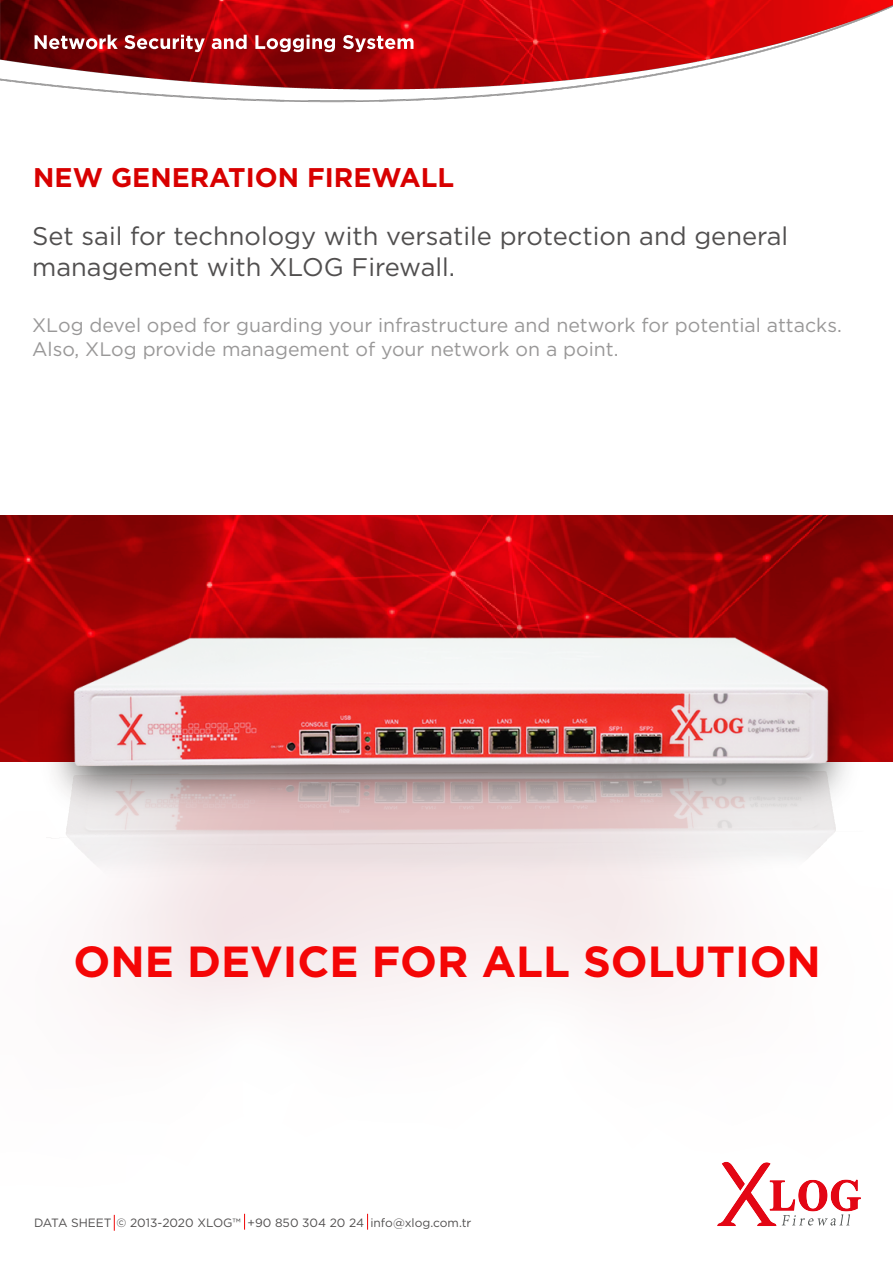
<style>
.page{position:relative;width:893px;height:1263px;background:#fff}
.page>*{position:absolute;margin:0;border:0;box-sizing:border-box;transform-origin:0 0}
.t1{font:700 43.5px "Gotham";color:#f40606}
.t2{font:700 27px "Gotham";color:#d80000}
.t3{font:25.5px/30.6px "Gotham";color:#514f4f}
.t4{font:19.5px/23.4px "Gotham";color:#999898}
.t5{font:12px "Gotham";color:#514f4f}
</style>
<div class="page">
<img style="left:0;top:516px;width:893px;height:246px">
<svg style="left:110px;top:888px;width:751px;height:343px"></svg>
<img style="left:0;top:0;width:893px;height:103px">
<img style="left:717px;top:1161px;width:143px;height:66px">
<img style="left:782px;top:1214px;width:68px;height:11px">
<svg style="left:244px;top:1214px;width:1px;height:16px"></svg>
<svg style="left:114px;top:1215px;width:1px;height:16px"></svg>
<svg style="left:367px;top:1214px;width:1px;height:16px"></svg>
<svg style="left:35px;top:35px;width:83px;height:14px"></svg>
<svg style="left:124px;top:35px;width:81px;height:17px"></svg>
<svg style="left:212px;top:35px;width:35px;height:14px"></svg>
<svg style="left:255px;top:35px;width:80px;height:17px"></svg>
<svg style="left:343px;top:35px;width:70px;height:17px"></svg>
<img style="left:27px;top:596px;width:849px;height:18px">
<img style="left:51px;top:792px;width:785px;height:96px">
<img style="left:10px;top:614px;width:883px;height:178px">
<svg style="left:75px;top:638px;width:750px;height:51px"></svg>
<h2 class="t2" style="left:33px;top:159px;width:422px">NEW GENERATION FIREWALL</h2>
<h3 class="t3" style="left:32px;top:220px;width:758px">Set sail for technology with versatile protection and general management with XLOG Firewall.</h3>
<p class="t4" style="left:32px;top:313px;width:811px">XLog devel oped for guarding your infrastructure and network for potential attacks.<br>Also, XLog provide management of your network on a point.</p>
<h1 class="t1" style="left:74px;top:932px;width:749px">ONE DEVICE FOR ALL SOLUTION</h1>
<p class="t5" style="left:34px;top:1215px;width:439px">DATA SHEET © 2013-2020 XLOG™ +90 850 304 20 24 info@xlog.com.tr</p>
</div>
